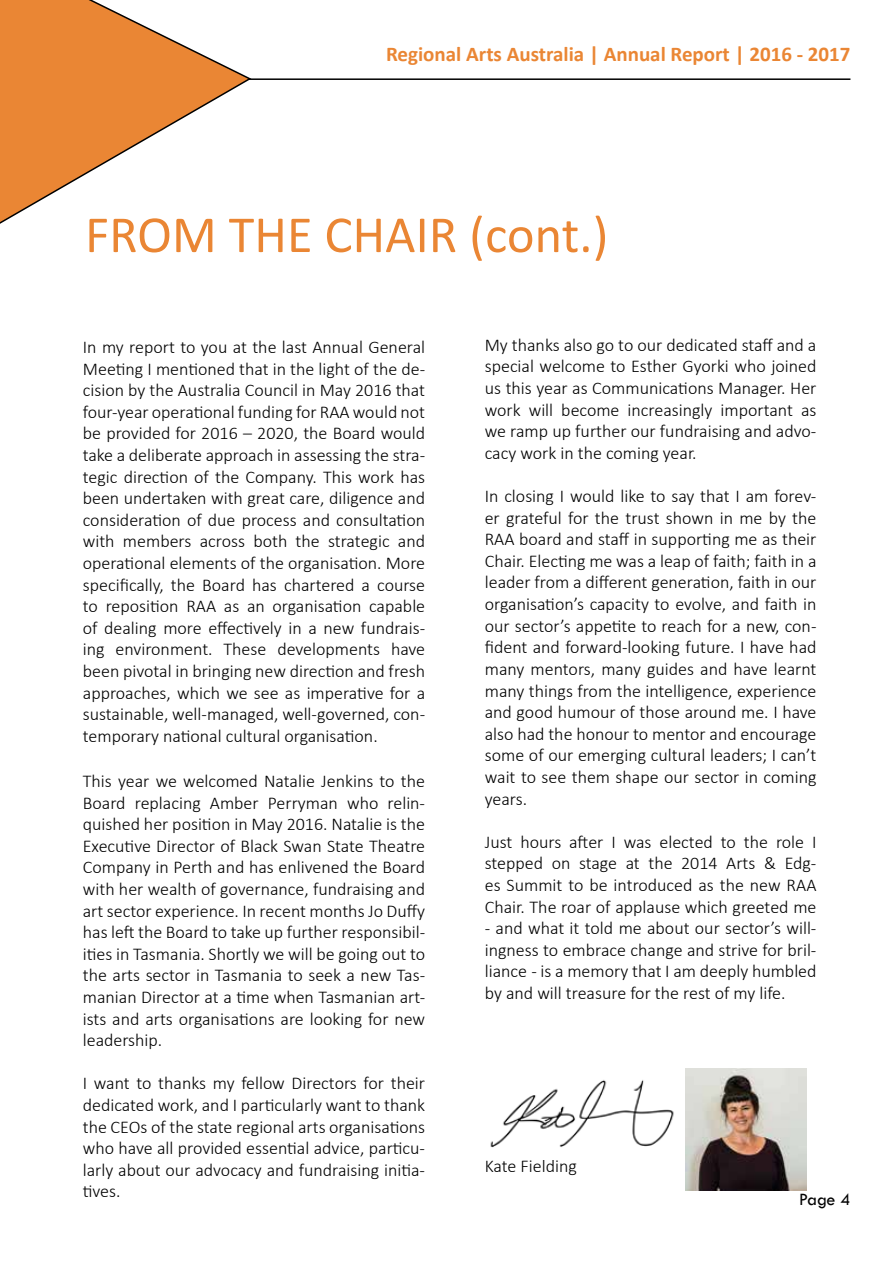
<style>
.page{position:relative;width:893px;height:1263px;background:#fff}
.page>*{position:absolute;margin:0;border:0;box-sizing:border-box;transform-origin:0 0}
.t1{font:52.5px "Calibri";color:#ea8634}
.t2{font:700 21px "Calibri";color:#ea8634}
.t3{font:300 18px/21.6px "Calibri";color:#000;text-align:justify}
.t4{font:18px "Tw Cen";color:#000}
</style>
<div class="page">
<hr style="left:156px;top:78px;width:694px;height:2px;background:#000">
<img style="left:686px;top:1068px;width:121px;height:123px">
<svg style="left:0;top:0;width:253px;height:224px"></svg>
<img style="left:490px;top:1080px;width:184px;height:68px">
<p class="t2" style="left:386px;top:40px;width:466px">Regional Arts Australia | Annual Report | 2016 - 2017</p>
<h1 class="t1" style="left:85px;top:198px;width:525px">FROM THE CHAIR (cont.)</h1>
<p class="t3" style="left:83px;top:336px;width:344px">In my report to you at the last Annual General Meeting I mentioned that in the light of the de&shy;cision by the Australia Council in May 2016 that four-year operational funding for RAA would not be provided for 2016 – 2020, the Board would take a deliberate approach in assessing the stra&shy;tegic direction of the Company. This work has been undertaken with great care, diligence and consideration of due process and consultation with members across both the strategic and operational elements of the organisation. More specifically, the Board has chartered a course to reposition RAA as an organisation capable of dealing more effectively in a new fundrais&shy;ing environment. These developments have been pivotal in bringing new direction and fresh approaches, which we see as imperative for a sustainable, well-managed, well-governed, con&shy;temporary national cultural organisation.</p>
<p class="t3" style="left:83px;top:770px;width:344px">This year we welcomed Natalie Jenkins to the Board replacing Amber Perryman who relin&shy;quished her position in May 2016. Natalie is the Executive Director of Black Swan State Theatre Company in Perth and has enlivened the Board with her wealth of governance, fundraising and art sector experience. In recent months Jo Duffy has left the Board to take up further responsibil&shy;ities in Tasmania. Shortly we will be going out to the arts sector in Tasmania to seek a new Tas&shy;manian Director at a time when Tasmanian art&shy;ists and arts organisations are looking for new leadership.</p>
<p class="t3" style="left:83px;top:1072px;width:344px">I want to thanks my fellow Directors for their dedicated work, and I particularly want to thank the CEOs of the state regional arts organisations who have all provided essential advice, particu&shy;larly about our advocacy and fundraising initia&shy;tives.</p>
<p class="t3" style="left:485px;top:334px;width:333px">My thanks also go to our dedicated staff and a special welcome to Esther Gyorki who joined us this year as Communications Manager. Her work will become increasingly important as we ramp up further our fundraising and advo&shy;cacy work in the coming year.</p>
<p class="t3" style="left:485px;top:485px;width:333px">In closing I would like to say that I am forev&shy;er grateful for the trust shown in me by the RAA board and staff in supporting me as their Chair. Electing me was a leap of faith; faith in a leader from a different generation, faith in our organisation’s capacity to evolve, and faith in our sector’s appetite to reach for a new, con&shy;fident and forward-looking future. I have had many mentors, many guides and have learnt many things from the intelligence, experience and good humour of those around me. I have also had the honour to mentor and encourage some of our emerging cultural leaders; I can’t wait to see them shape our sector in coming years.</p>
<p class="t3" style="left:485px;top:831px;width:333px">Just hours after I was elected to the role I stepped on stage at the 2014 Arts &amp; Edg&shy;es Summit to be introduced as the new RAA Chair. The roar of applause which greeted me</p>
<p class="t3" style="left:485px;top:917px;width:333px">- and what it told me about our sector’s will&shy;ingness to embrace change and strive for bril&shy;liance - is a memory that I am deeply humbled by and will treasure for the rest of my life.</p>
<p class="t3" style="left:485px;top:1155px;width:93px">Kate Fielding</p>
<p class="t4" style="left:799px;top:1189px;width:53px">Page 4</p>
</div>
